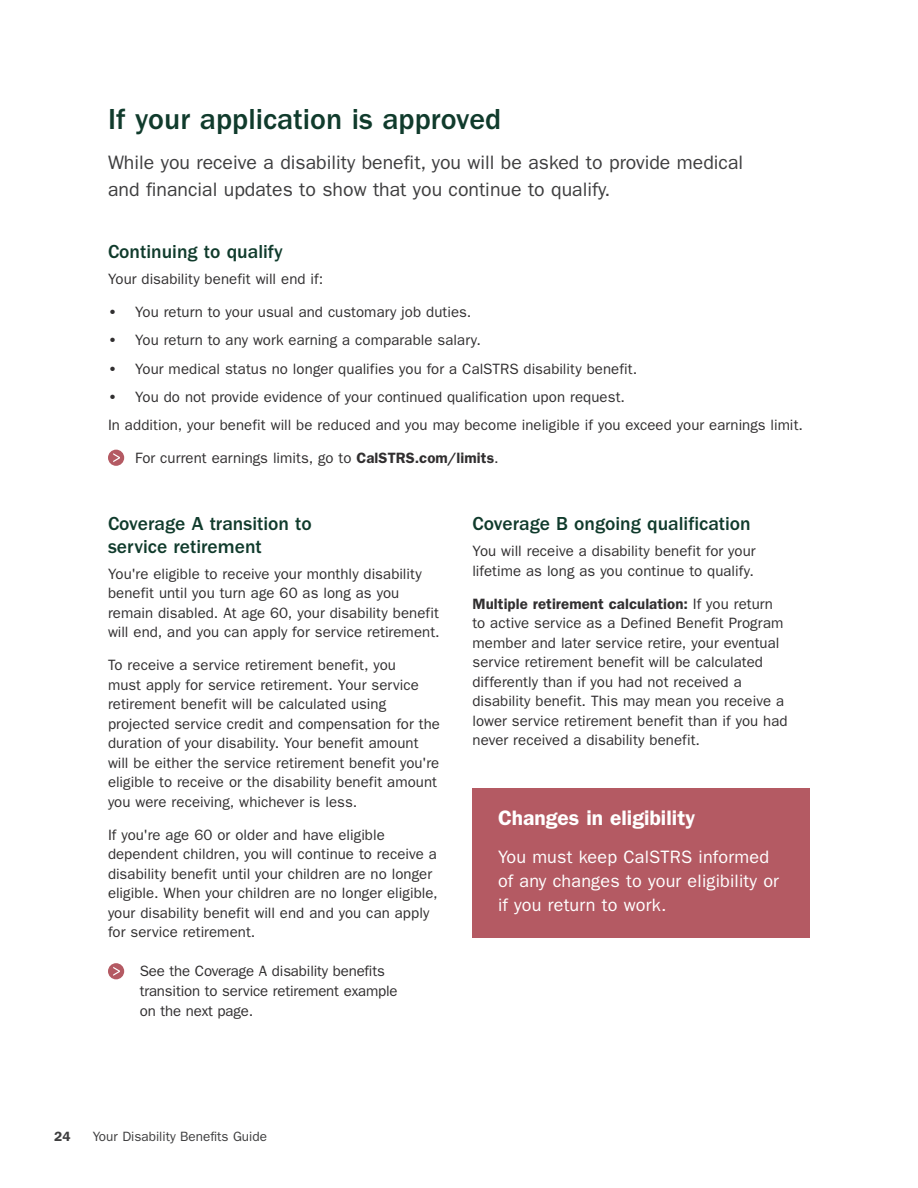
<style>
.page{position:relative;width:918px;height:1188px;background:#fff}
.page>*{position:absolute;margin:0;border:0;box-sizing:border-box;transform-origin:0 0}
.t1{font:500 30px "ITC Franklin Gothic Std";color:#103b2c}
.t2{font:600 21px "ITC Franklin Gothic Std";color:#fff}
.t3{font:19.5px/27px "ITC Franklin Gothic Std";color:#3e3e3f}
.t4{font:500 19.5px/22.5px "ITC Franklin Gothic Std";color:#103b2c}
.t5{font:18px/24px "ITC Franklin Gothic Std";letter-spacing:.01em;color:#fff}
.t6{font:15px/19.5px "ITC Franklin Gothic Std";letter-spacing:.005em;color:#312f30}
.t7{font:13.5px "ITC Franklin Gothic Std";color:#3e3e3f}
.t8{font:600 13.5px "ITC Franklin Gothic Std";color:#3e3e3f}
.s1{font-weight:600}
</style>
<div class="page">
<svg style="left:108px;top:450px;width:16px;height:16px"></svg>
<div style="left:472px;top:788px;width:338px;height:150px;background:#b45a63"></div>
<svg style="left:108px;top:963px;width:16px;height:16px"></svg>
<h2 class="t1" style="left:108px;top:102px;width:395px">If your application is approved</h2>
<p class="t3" style="left:108px;top:149px;width:637px">While you receive a disability benefit, you will be asked to provide medical and financial updates to show that you continue to qualify.</p>
<h3 class="t4" style="left:108px;top:240px;width:176px">Continuing to qualify</h3>
<p class="t6" style="left:108px;top:269px;width:217px">Your disability benefit will end if:</p>
<p class="t6" style="left:108px;top:302px;width:365px"><span class="s1">•</span> You return to your usual and customary job duties.</p>
<p class="t6" style="left:108px;top:331px;width:375px"><span class="s1">•</span> You return to any work earning a comparable salary.</p>
<p class="t6" style="left:108px;top:359px;width:531px"><span class="s1">•</span> Your medical status no longer qualifies you for a CalSTRS disability benefit.</p>
<p class="t6" style="left:108px;top:387px;width:519px"><span class="s1">•</span> You do not provide evidence of your continued qualification upon request.</p>
<p class="t6" style="left:108px;top:415px;width:697px">In addition, your benefit will be reduced and you may become ineligible if you exceed your earnings limit.</p>
<p class="t6" style="left:135px;top:448px;width:365px">For current earnings limits, go to <span class="s1">CalSTRS.com/limits</span>.</p>
<h3 class="t4" style="left:108px;top:513px;width:205px">Coverage A transition to service retirement</h3>
<p class="t6" style="left:108px;top:564px;width:333px">You're eligible to receive your monthly disability benefit until you turn age 60 as long as you remain disabled. At age 60, your disability benefit will end, and you can apply for service retirement.</p>
<p class="t6" style="left:108px;top:656px;width:334px">To receive a service retirement benefit, you<br>must apply for service retirement. Your service retirement benefit will be calculated using projected service credit and compensation for the duration of your disability. Your benefit amount will be either the service retirement benefit you're eligible to receive or the disability benefit amount you were receiving, whichever is less.</p>
<p class="t6" style="left:108px;top:825px;width:331px">If you're age 60 or older and have eligible dependent children, you will continue to receive a disability benefit until your children are no longer eligible. When your children are no longer eligible, your disability benefit will end and you can apply for service retirement.</p>
<p class="t6" style="left:140px;top:961px;width:259px;line-height:20.2px">See the Coverage A disability benefits transition to service retirement example on the next page.</p>
<h3 class="t4" style="left:472px;top:513px;width:280px">Coverage B ongoing qualification</h3>
<p class="t6" style="left:472px;top:542px;width:285px">You will receive a disability benefit for your lifetime as long as you continue to qualify.</p>
<p class="t6" style="left:472px;top:594px;width:317px"><span class="s1">Multiple retirement calculation:</span> If you return to active service as a Defined Benefit Program member and later service retire, your eventual service retirement benefit will be calculated differently than if you had not received a disability benefit. This may mean you receive a lower service retirement benefit than if you had never received a disability benefit.</p>
<h4 class="t2" style="left:498px;top:806px;width:199px">Changes in eligibility</h4>
<p class="t5" style="left:498px;top:845px;width:283px">You must keep CalSTRS informed of any changes to your eligibility or if you return to work.</p>
<p class="t8" style="left:54px;top:1128px;width:18px">24</p>
<p class="t7" style="left:93px;top:1128px;width:176px">Your Disability Benefits Guide</p>
</div>
